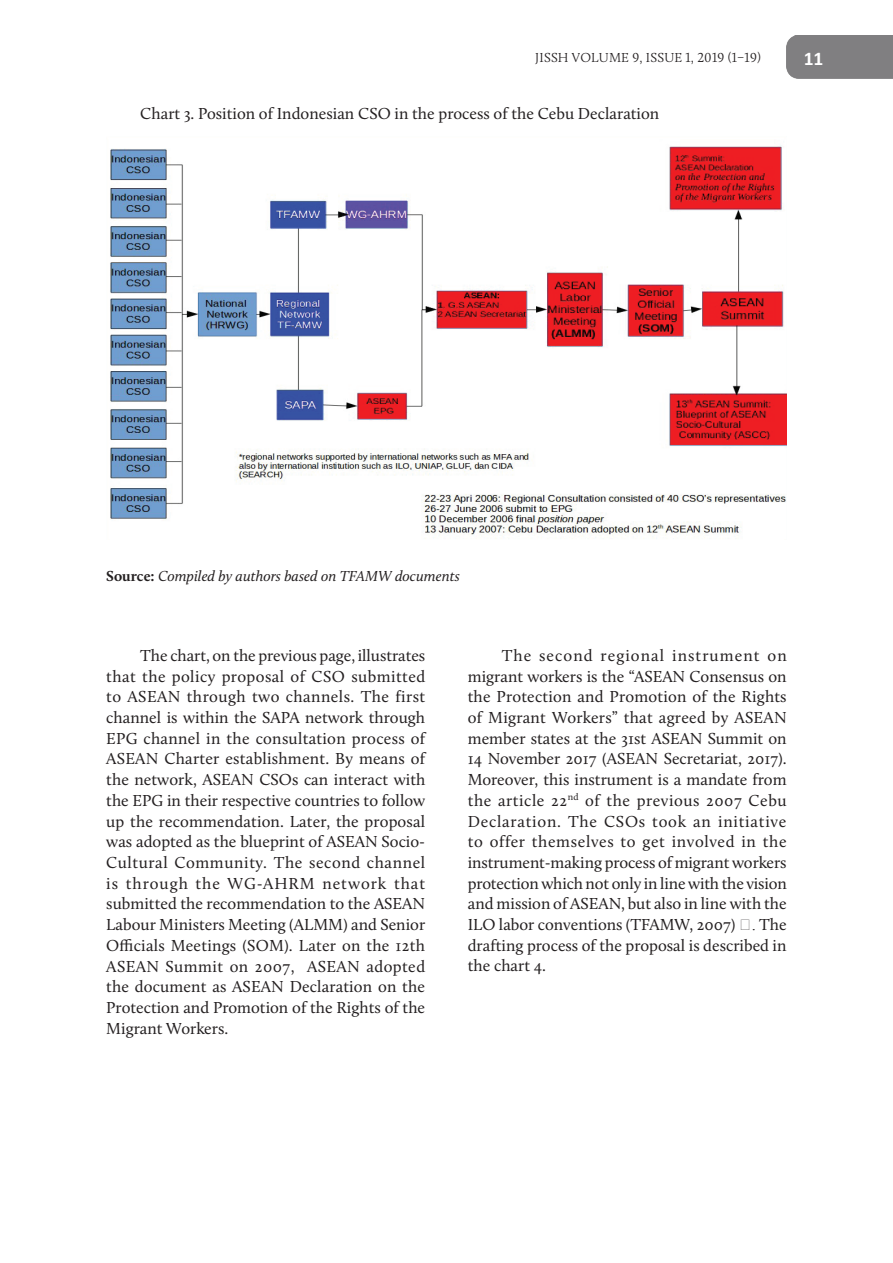
<style>
.page{position:relative;width:893px;height:1263px;background:#fff}
.page>*{position:absolute;margin:0;border:0;box-sizing:border-box;transform-origin:0 0}
.t1{font:700 19.5px "Calibri";color:#fff}
.t2{font:16.5px/20.7px "Calluna";color:#231f20;text-align:justify}
.t3{font:italic 15px "Calluna";color:#231f20}
.t4{font:300 13.5px "Calluna";letter-spacing:.015em;color:#231f20}
.s1{font-weight:700;font-style:normal}
.s2{font-family:"Times New Roman"}
</style>
<div class="page">
<img style="left:110px;top:145px;width:677px;height:394px">
<p class="t4" style="left:535px;top:49px;width:227px">JISSH VOLUME 9, ISSUE 1, 2019 (1–19)</p>
<p class="t1" style="left:804px;top:46px;width:21px">11</p>
<p class="t2" style="left:140px;top:103px;width:521px">Chart 3. Position of Indonesian CSO in the process of the Cebu Declaration</p>
<p class="t3" style="left:106px;top:567px;width:355px"><span class="s1">Source:</span> Compiled by authors based on TFAMW documents</p>
<p class="t2" style="left:106px;top:645px;width:321px;text-indent:34px">The chart, on the previous page, illustrates that the policy proposal of CSO submitted to ASEAN through two channels. The first channel is within the SAPA network through EPG channel in the consultation process of ASEAN Charter establishment. By means of the network, ASEAN CSOs can interact with the EPG in their respective countries to follow up the recommendation. Later, the proposal was adopted as the blueprint of ASEAN Socio-Cultural Community. The second channel is through the WG-AHRM network that submitted the recommendation to the ASEAN Labour Ministers Meeting (ALMM) and Senior Officials Meetings (SOM). Later on the 12th ASEAN Summit on 2007, ASEAN adopted the document as ASEAN Declaration on the Protection and Promotion of the Rights of the Migrant Workers.</p>
<p class="t2" style="left:468px;top:645px;width:321px;text-indent:34px">The second regional instrument on migrant workers is the “ASEAN Consensus on the Protection and Promotion of the Rights of Migrant Workers” that agreed by ASEAN member states at the 31st ASEAN Summit on 14 November 2017 (ASEAN Secretariat, 2017).<br>Moreover, this instrument is a mandate from the article 22<sup>nd</sup> of the previous 2007 Cebu Declaration. The CSOs took an initiative to offer themselves to get involved in the instrument-making process of migrant workers protection which not only in line with the vision and mission of ASEAN, but also in line with the ILO labor conventions (TFAMW, 2007) <span class="s2">⁠.</span> The drafting process of the proposal is described in the chart 4.</p>
</div>
